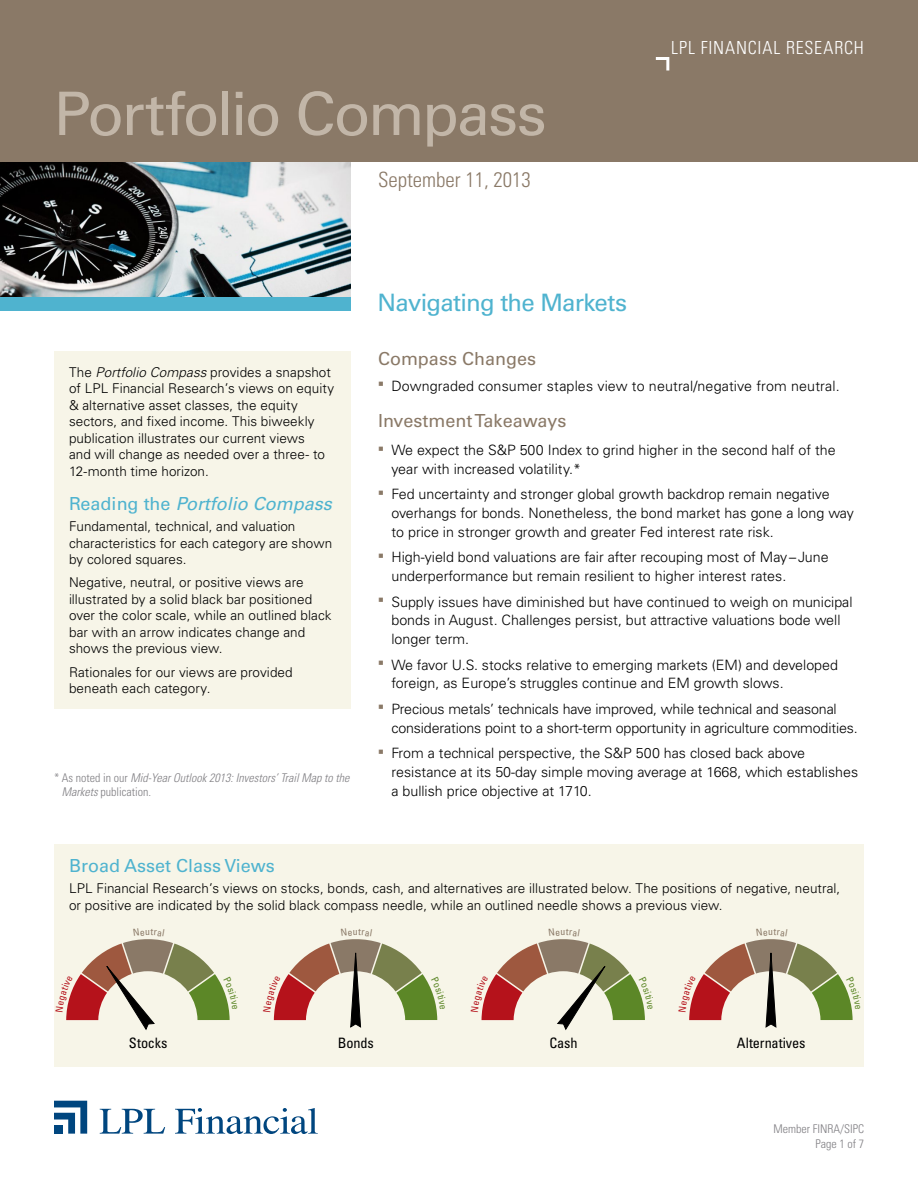
<style>
.page{position:relative;width:918px;height:1188px;background:#fff}
.page>*{position:absolute;margin:0;border:0;box-sizing:border-box;transform-origin:0 0}
.t1{font:60px "Univers";letter-spacing:-.04em;color:#c2b6a8}
.t2{font:24px "Univers";letter-spacing:-.03em;color:#4fb3cf}
.t3{font:300 condensed 21px "Univers";color:#8a7967}
.t4{font:18px "Univers";color:#8a7967}
.t5{font:italic 18px "Univers";color:#4fb3cf}
.t6{font:300 condensed 18px "Univers";letter-spacing:.05em;color:#fff}
.t7{font:18px "Univers";color:#4fb3cf}
.t8{font:condensed 14.4px "Univers";letter-spacing:-.01em;color:#000}
.t9{font:300 14.25px/18.8px "Univers";color:#000}
.t10{font:300 13.5px/16.5px "Univers";letter-spacing:.005em;color:#000}
.t11{font:italic 300 condensed 12px/13.6px "Univers";color:#807f83}
.t12{font:300 condensed 12px/14.4px "Univers";color:#807f83;text-align:right}
.s1{font-style:italic}
.s2{font-style:normal}
</style>
<div class="page">
<div style="left:0;top:0;width:918px;height:162px;background:#8a7967"></div>
<div style="left:0;top:297px;width:351px;height:13px;background:#4fb3cf"></div>
<svg style="left:100px;top:1109px;width:65px;height:25px"></svg>
<svg style="left:175px;top:1108px;width:143px;height:26px"></svg>
<svg style="left:54px;top:1101px;width:33px;height:33px"></svg>
<div style="left:54px;top:1125px;width:9px;height:9px;background:#00467f"></div>
<svg style="left:655px;top:57px;width:15px;height:14px"></svg>
<img style="left:0;top:162px;width:351px;height:135px">
<div style="left:54px;top:351px;width:297px;height:357px;background:#f7f5e8"></div>
<div style="left:54px;top:844px;width:810px;height:222px;background:#f7f5e8"></div>
<svg style="left:689px;top:939px;width:164px;height:89px"></svg>
<svg style="left:481px;top:939px;width:164px;height:92px"></svg>
<svg style="left:273px;top:939px;width:165px;height:89px"></svg>
<svg style="left:66px;top:939px;width:164px;height:91px"></svg>
<h1 class="t1" style="left:54px;top:78px;width:494px">Portfolio Compass</h1>
<h3 class="t3" style="left:378px;top:167px;width:154px">September 11, 2013</h3>
<h2 class="t2" style="left:378px;top:288px;width:251px">Navigating the Markets</h2>
<p class="t6" style="left:671px;top:37px;width:194px">LPL FINANCIAL RESEARCH</p>
<p class="t10" style="left:69px;top:364px;width:267px">The <span class="s1">Portfolio Compass</span> provides a snapshot of LPL Financial Research’s views on equity &amp; alternative asset classes, the equity sectors, and fixed income. This biweekly publication illustrates our current views<br>and will change as needed over a three- to 12-month time horizon.</p>
<p class="t5" style="left:69px;top:493px;width:264px"><span class="s2">Reading the</span> Portfolio Compass</p>
<p class="t10" style="left:69px;top:518px;width:265px">Fundamental, technical, and valuation characteristics for each category are shown by colored squares.</p>
<p class="t10" style="left:69px;top:574px;width:264px">Negative, neutral, or positive views are illustrated by a solid black bar positioned over the color scale, while an outlined black bar with an arrow indicates change and shows the previous view.</p>
<p class="t10" style="left:69px;top:664px;width:225px">Rationales for our views are provided beneath each category.</p>
<p class="t11" style="left:62px;top:771px;width:289px;text-indent:-8px"><span class="s2">* As noted in our</span> Mid-Year Outlook 2013: Investors’ Trail Map to the<br>Markets <span class="s2">publication.</span></p>
<p class="t4" style="left:378px;top:348px;width:160px">Compass Changes</p>
<p class="t9" style="left:391px;top:376px;width:450px">Downgraded consumer staples view to neutral/negative from neutral.</p>
<p class="t4" style="left:378px;top:410px;width:190px">Investment Takeaways</p>
<p class="t9" style="left:391px;top:441px;width:446px">We expect the S&amp;P 500 Index to grind higher in the second half of the year with increased volatility.*</p>
<p class="t9" style="left:391px;top:485px;width:464px">Fed uncertainty and stronger global growth backdrop remain negative overhangs for bonds. Nonetheless, the bond market has gone a long way to price in stronger growth and greater Fed interest rate risk.</p>
<p class="t9" style="left:391px;top:548px;width:439px">High-yield bond valuations are fair after recouping most of May –June underperformance but remain resilient to higher interest rates.</p>
<p class="t9" style="left:391px;top:592px;width:463px">Supply issues have diminished but have continued to weigh on municipal bonds in August. Challenges persist, but attractive valuations bode well longer term.</p>
<p class="t9" style="left:391px;top:655px;width:448px">We favor U.S. stocks relative to emerging markets (EM) and developed foreign, as Europe’s struggles continue and EM growth slows.</p>
<p class="t9" style="left:391px;top:699px;width:468px">Precious metals’ technicals have improved, while technical and seasonal considerations point to a short-term opportunity in agriculture commodities.</p>
<p class="t9" style="left:391px;top:744px;width:468px">From a technical perspective, the S&amp;P 500 has closed back above resistance at its 50-day simple moving average at 1668, which establishes a bullish price objective at 1710.</p>
<p class="t7" style="left:69px;top:855px;width:207px">Broad Asset Class Views</p>
<p class="t10" style="left:69px;top:880px;width:773px">LPL Financial Research’s views on stocks, bonds, cash, and alternatives are illustrated below. The positions of negative, neutral, or positive are indicated by the solid black compass needle, while an outlined needle shows a previous view.</p>
<p class="t8" style="left:129px;top:1034px;width:40px">Stocks</p>
<p class="t8" style="left:338px;top:1034px;width:37px">Bonds</p>
<p class="t8" style="left:549px;top:1034px;width:30px">Cash</p>
<p class="t8" style="left:737px;top:1034px;width:70px">Alternatives</p>
<p class="t12" style="left:773px;top:1122px;width:92px">Member FINRA/SIPC<br>Page 1 of 7</p>
</div>
